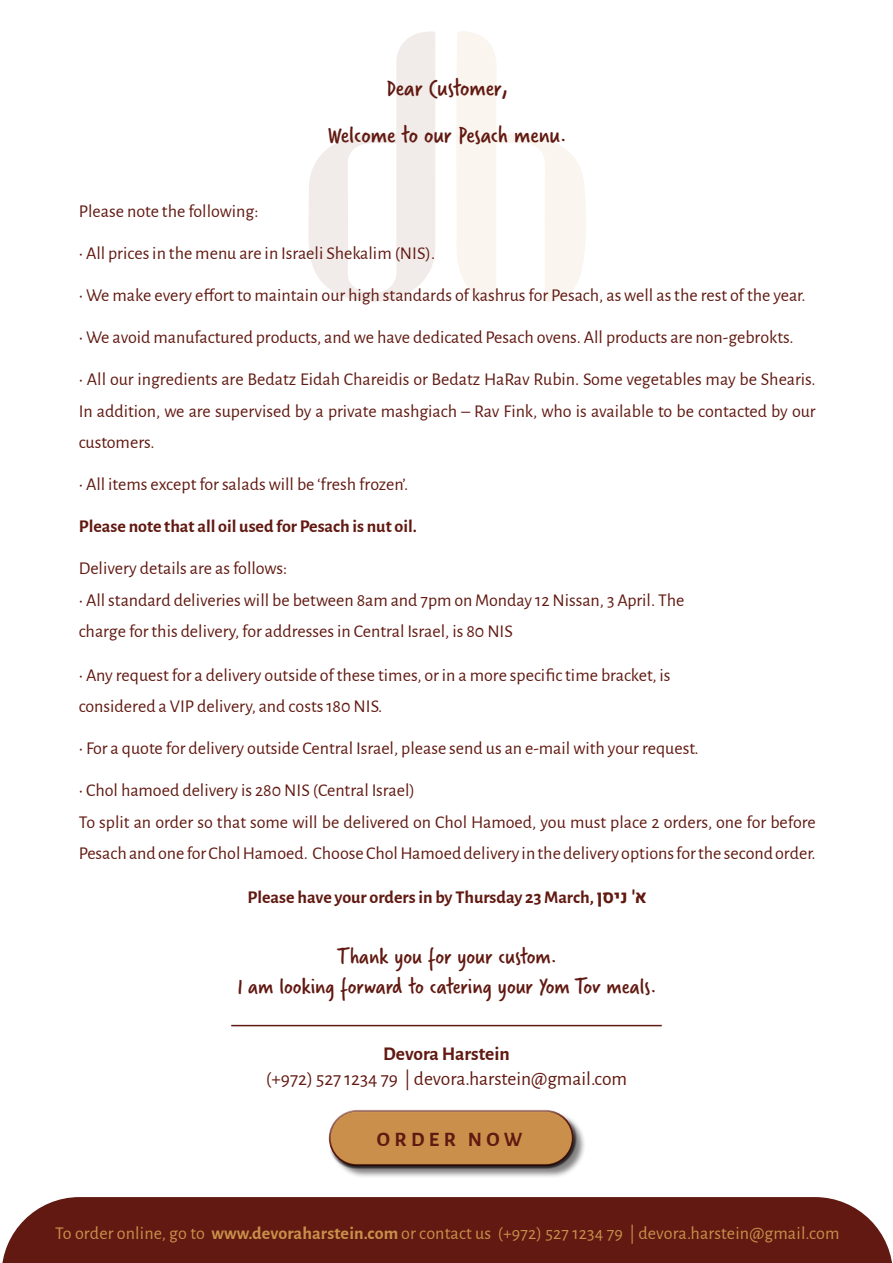
<style>
.page{position:relative;width:893px;height:1263px;background:#fff}
.page>*{position:absolute;margin:0;border:0;box-sizing:border-box;transform-origin:0 0}
.t1{font:25.5px "Verveine";color:#611911}
.t2{font:24px "Verveine";color:#611911}
.t3{font:700 20.55px "Alegreya Sans";letter-spacing:.215em;color:#611911}
.t4{font:19.5px "Alegreya Sans";color:#611911}
.t5{font:700 19.5px "Alegreya Sans";letter-spacing:-.005em;color:#611911}
.t6{font:18px/31.5px "Alegreya Sans";color:#611911;text-align:justify}
.t7{font:18px "Alegreya Sans";letter-spacing:.01em;color:#ca904b}
.t8{font:700 18px "Alegreya Sans";color:#611911}
.s1{font-family:"Heebo"}
.s2{font-weight:700}
</style>
<div class="page">
<svg style="left:308px;top:31px;width:127px;height:271px"></svg>
<svg style="left:456px;top:31px;width:130px;height:271px"></svg>
<hr style="left:231px;top:1025px;width:431px;height:1px;background:#611911">
<div style="left:2px;top:1197px;width:890px;height:66px;background:#611911"></div>
<div style="left:330px;top:1111px;width:256px;height:68px;background:#231f20;opacity:.56"></div>
<div style="left:327px;top:1107px;width:246px;height:44px;background:#fff;opacity:.75"></div>
<div style="left:329px;top:1119px;width:248px;height:50px;background:#231f20;opacity:.75"></div>
<p class="t1" style="left:386px;top:71px;width:123px">Dear Customer,</p>
<p class="t1" style="left:328px;top:117px;width:240px">Welcome to our Pesach menu.</p>
<p class="t6" style="left:79px;top:194px;width:181px">Please note the following:</p>
<p class="t6" style="left:79px;top:236px;width:358px">• All prices in the menu are in Israeli Shekalim (NIS).</p>
<p class="t6" style="left:79px;top:278px;width:728px">• We make every effort to maintain our high standards of kashrus for Pesach, as well as the rest of the year.</p>
<p class="t6" style="left:79px;top:320px;width:716px">• We avoid manufactured products, and we have dedicated Pesach ovens. All products are non-gebrokts.</p>
<p class="t6" style="left:79px;top:362px;width:738px">• All our ingredients are Bedatz Eidah Chareidis or Bedatz HaRav Rubin. Some vegetables may be Shearis.<br>In addition, we are supervised by a private mashgiach – Rav Fink, who is available to be contacted by our customers.</p>
<p class="t6" style="left:79px;top:467px;width:331px">• All items except for salads will be ‘fresh frozen’.</p>
<p class="t8" style="left:79px;top:513px;width:340px">Please note that all oil used for Pesach is nut oil.</p>
<p class="t6" style="left:79px;top:551px;width:210px">Delivery details are as follows:</p>
<p class="t6" style="left:79px;top:583px;width:607px">• All standard deliveries will be between 8am and 7pm on Monday 12 Nissan, 3 April. The</p>
<p class="t6" style="left:79px;top:614px;width:436px">charge for this delivery, for addresses in Central Israel, is 80 NIS</p>
<p class="t6" style="left:79px;top:658px;width:593px">• Any request for a delivery outside of these times, or in a more specific time bracket, is</p>
<p class="t6" style="left:79px;top:689px;width:305px">considered a VIP delivery, and costs 180 NIS.</p>
<p class="t6" style="left:79px;top:731px;width:621px">• For a quote for delivery outside Central Israel, please send us an e-mail with your request.</p>
<p class="t6" style="left:79px;top:773px;width:338px">• Chol hamoed delivery is 280 NIS (Central Israel)</p>
<p class="t6" style="left:79px;top:805px;width:738px">To split an order so that some will be delivered on Chol Hamoed, you must place 2 orders, one for before<br>Pesach and one for Chol Hamoed. Choose Chol Hamoed delivery in the delivery options for the second order.</p>
<p class="t8" style="left:247px;top:883px;width:401px">Please have your orders in by Thursday 23 March, <span class="s1">סן ני 'א</span></p>
<p class="t2" style="left:337px;top:939px;width:221px">Thank you for your custom.</p>
<p class="t2" style="left:238px;top:969px;width:421px">I am looking forward to catering your Yom Tov meals.</p>
<p class="t5" style="left:383px;top:1039px;width:128px">Devora Harstein</p>
<p class="t4" style="left:266px;top:1065px;width:363px">(+972) 527 1234 79 | devora.harstein@gmail.com</p>
<p class="t3" style="left:377px;top:1124px;width:147px">ORDER NOW</p>
<p class="t7" style="left:55px;top:1221px;width:786px">To order online, go to <span class="s2">www.devoraharstein.com</span> or contact us (+972) 527 1234 79 | devora.harstein@gmail.com</p>
</div>
